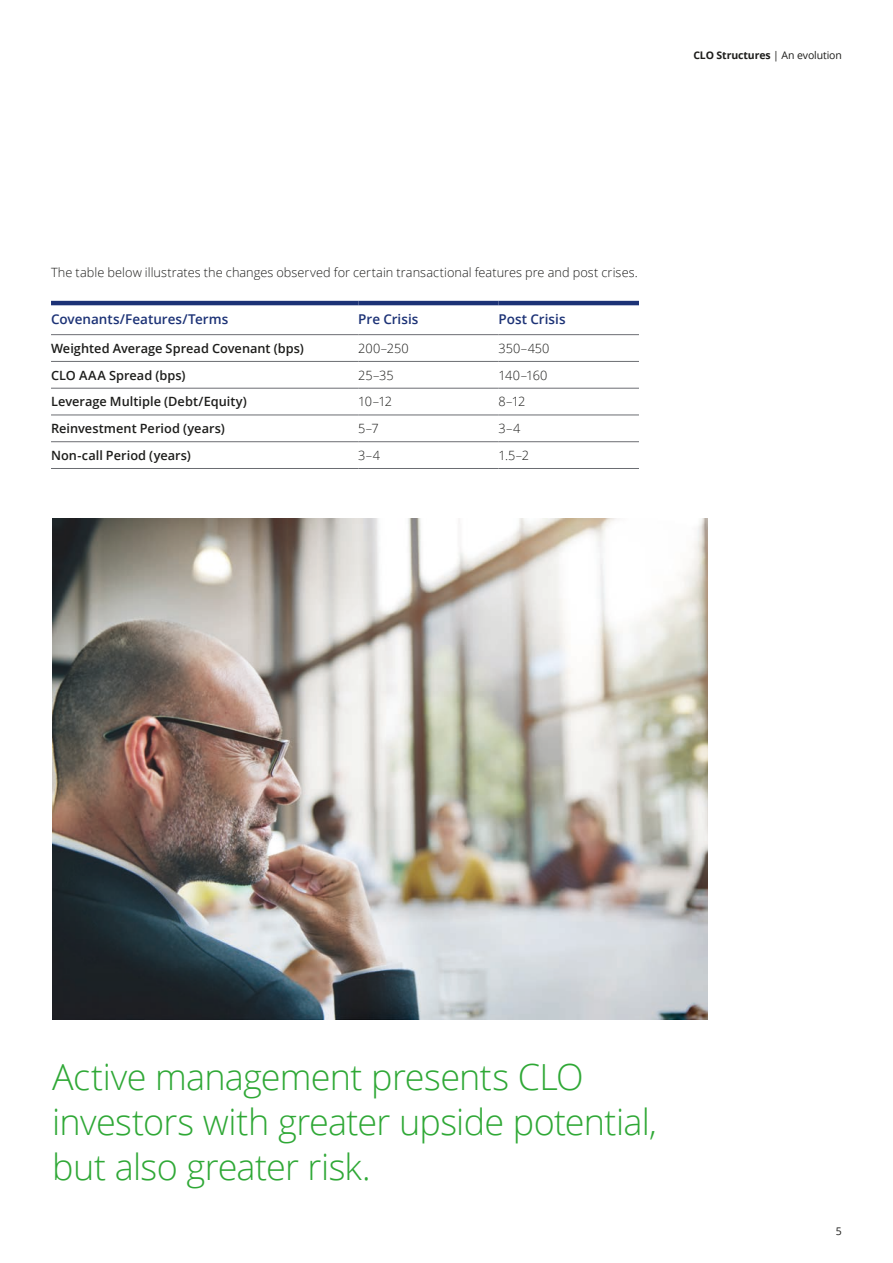
<style>
.page{position:relative;width:893px;height:1263px;background:#fff}
.page>*{position:absolute;margin:0;border:0;box-sizing:border-box;transform-origin:0 0}
.Quote_pullout__large{font:300 36px/45px "Open Sans";letter-spacing:-.02em;color:#2fa836}
.Chart_key__8_5_12pt{font:600 13.5px "Open Sans";color:#1c3276}
.Chart_key__8_5_12pt-2{font:600 12.75px "Open Sans";letter-spacing:.005em;color:#1d1d1b}
.Body_copy__8_5_12pt{font:300 12.75px "Open Sans";letter-spacing:.005em;color:#1d1d1b}
.Chart_key__8_5_12pt-3{font:300 12.75px "Open Sans";letter-spacing:-.01em;color:#1d1d1b}
.t1{font:700 10.5px "Open Sans";letter-spacing:-.01em;color:#1d1d1b}
.t2{font:10.5px "Open Sans";color:#1d1d1b}
.s1{font-weight:400}
</style>
<div class="page">
<hr style="left:51px;top:301px;width:307px;height:4px;background:#1c3276">
<hr style="left:358px;top:301px;width:141px;height:4px;background:#1c3276">
<hr style="left:499px;top:301px;width:140px;height:4px;background:#1c3276">
<hr style="left:51px;top:334px;width:307px;height:1px;background:#6b6d72">
<hr style="left:358px;top:334px;width:141px;height:1px;background:#6b6d72">
<hr style="left:499px;top:334px;width:140px;height:1px;background:#6b6d72">
<hr style="left:51px;top:361px;width:307px;height:1px;background:#6b6d72">
<hr style="left:358px;top:361px;width:141px;height:1px;background:#6b6d72">
<hr style="left:499px;top:361px;width:140px;height:1px;background:#6b6d72">
<hr style="left:51px;top:388px;width:307px;height:1px;background:#6b6d72">
<hr style="left:358px;top:388px;width:141px;height:1px;background:#6b6d72">
<hr style="left:499px;top:388px;width:140px;height:1px;background:#6b6d72">
<hr style="left:51px;top:415px;width:307px;height:1px;background:#6b6d72">
<hr style="left:358px;top:415px;width:141px;height:1px;background:#6b6d72">
<hr style="left:499px;top:415px;width:140px;height:1px;background:#6b6d72">
<hr style="left:51px;top:441px;width:307px;height:1px;background:#6b6d72">
<hr style="left:358px;top:441px;width:141px;height:1px;background:#6b6d72">
<hr style="left:499px;top:441px;width:140px;height:1px;background:#6b6d72">
<hr style="left:51px;top:468px;width:307px;height:1px;background:#6b6d72">
<hr style="left:358px;top:468px;width:141px;height:1px;background:#6b6d72">
<hr style="left:499px;top:468px;width:140px;height:1px;background:#6b6d72">
<img style="left:52px;top:519px;width:656px;height:501px">
<p class="t1" style="left:693px;top:48px;width:150px">CLO Structures <span class="s1">| An evolution</span></p>
<p class="Body_copy__8_5_12pt" style="left:51px;top:263px;width:588px">The table below illustrates the changes observed for certain transactional features pre and post crises.</p>
<p class="Chart_key__8_5_12pt" style="left:51px;top:310px;width:179px">Covenants/Features/Terms</p>
<p class="Chart_key__8_5_12pt" style="left:358px;top:310px;width:62px">Pre Crisis</p>
<p class="Chart_key__8_5_12pt" style="left:499px;top:310px;width:68px">Post Crisis</p>
<p class="Chart_key__8_5_12pt-2" style="left:51px;top:340px;width:254px">Weighted Average Spread Covenant (bps)</p>
<p class="Chart_key__8_5_12pt-3" style="left:358px;top:340px;width:52px">200–250</p>
<p class="Chart_key__8_5_12pt-3" style="left:499px;top:340px;width:52px">350–450</p>
<p class="Chart_key__8_5_12pt-2" style="left:51px;top:366px;width:136px">CLO AAA Spread (bps)</p>
<p class="Chart_key__8_5_12pt-3" style="left:358px;top:366px;width:37px">25–35</p>
<p class="Chart_key__8_5_12pt-3" style="left:499px;top:366px;width:50px">140–160</p>
<p class="Chart_key__8_5_12pt-2" style="left:51px;top:393px;width:197px">Leverage Multiple (Debt/Equity)</p>
<p class="Chart_key__8_5_12pt-3" style="left:358px;top:393px;width:35px">10–12</p>
<p class="Chart_key__8_5_12pt-3" style="left:499px;top:393px;width:28px">8–12</p>
<p class="Chart_key__8_5_12pt-2" style="left:51px;top:420px;width:175px">Reinvestment Period (years)</p>
<p class="Chart_key__8_5_12pt-3" style="left:358px;top:420px;width:22px">5–7</p>
<p class="Chart_key__8_5_12pt-3" style="left:499px;top:420px;width:23px">3–4</p>
<p class="Chart_key__8_5_12pt-2" style="left:51px;top:447px;width:141px">Non-call Period (years)</p>
<p class="Chart_key__8_5_12pt-3" style="left:358px;top:447px;width:23px">3–4</p>
<p class="Chart_key__8_5_12pt-3" style="left:499px;top:447px;width:32px">1.5–2</p>
<p class="Quote_pullout__large" style="left:52px;top:1053px;width:606px">Active management presents CLO investors with greater upside potential, but also greater risk.</p>
<p class="t2" style="left:836px;top:1224px;width:8px">5</p>
</div>
